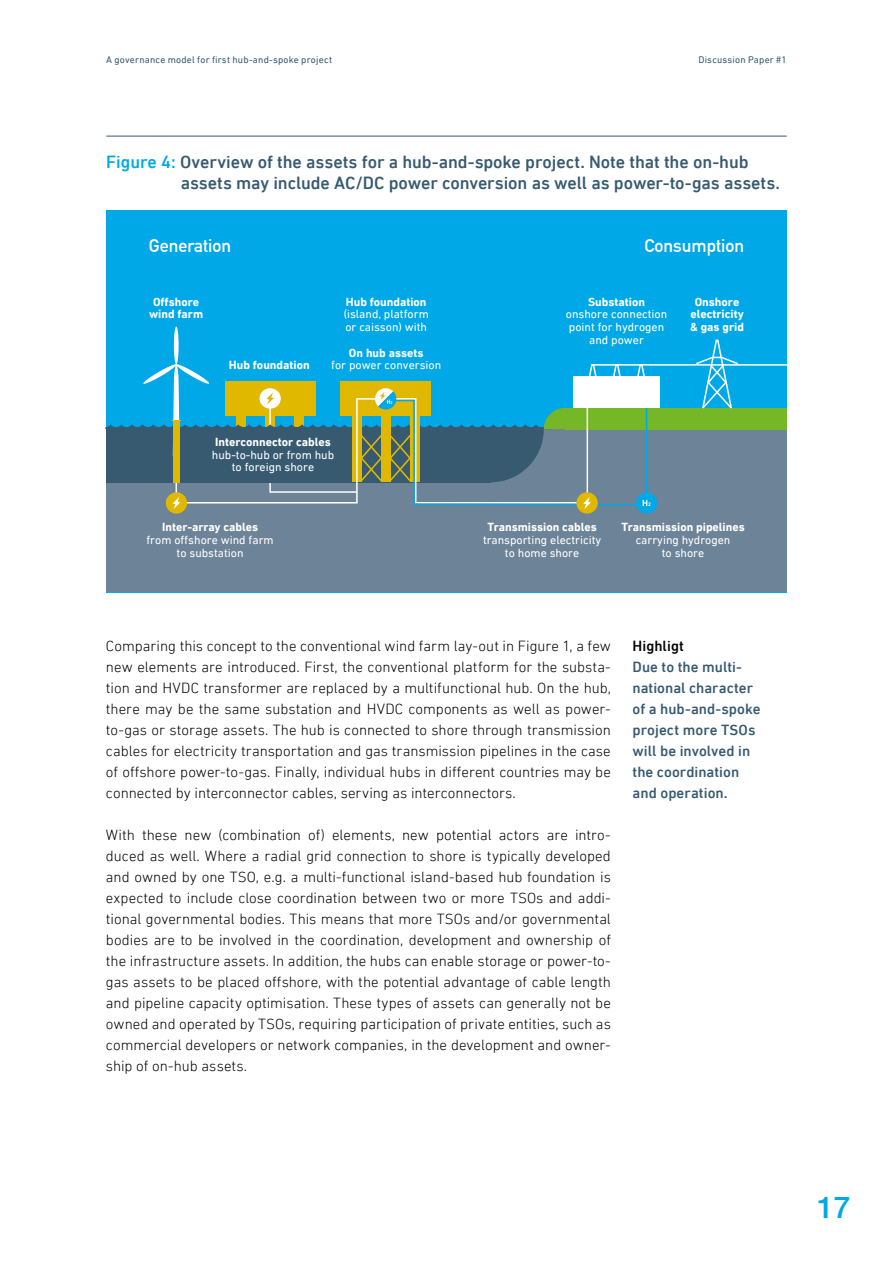
<style>
.page{position:relative;width:893px;height:1263px;background:#fff}
.page>*{position:absolute;margin:0;border:0;box-sizing:border-box;transform-origin:0 0}
.t1{font:500 30px "Helvetica Neue LT Pro";color:#00a8e7}
.Figur_OVERSKRIFT{font:500 18px/21px "DIN Next LT Pro";letter-spacing:-.005em;color:#375a71}
.t2{font:700 18px "DIN Alternate";color:#fff}
.Body{font:300 15px/21px "DIN Next LT Pro";color:#000;text-align:justify}
.Highlights_BRØD{font:500 15px/21px "DIN Next LT Pro";letter-spacing:.005em;color:#375a71}
.Highlights_OVERSKRIF{font:500 15px "DIN Next LT Pro";color:#000}
.t3{font:12px/12.8px "DIN Next LT Pro";color:#fff;text-align:center}
.t4{font:700 12px/12.8px "DIN Next LT Pro";color:#fff;text-align:center}
.t5{font:9.75px "DIN Next LT Pro";letter-spacing:.02em;color:#375a71}
.s1{color:#00a8e7}
.s2{font-weight:700}
</style>
<div class="page">
<div style="left:106px;top:210px;width:681px;height:382px;background:#00a8e7"></div>
<div style="left:106px;top:429px;width:681px;height:163px;background:#6c8398"></div>
<div style="left:565px;top:408px;width:222px;height:21px;background:#75b727"></div>
<svg style="left:166px;top:492px;width:21px;height:22px"></svg>
<div style="left:636px;top:492px;width:21px;height:22px;background:#00a8e7;border-radius:50%"></div>
<svg style="left:576px;top:492px;width:22px;height:22px"></svg>
<svg style="left:696px;top:339px;width:42px;height:70px"></svg>
<div style="left:574px;top:376px;width:86px;height:32px;background:#fff"></div>
<hr style="left:592px;top:364px;width:104px;height:2px;background:#fff">
<hr style="left:738px;top:364px;width:49px;height:2px;background:#fff">
<svg style="left:106px;top:326px;width:544px;height:183px"></svg>
<hr style="left:106px;top:136px;width:681px;height:1px;background:#375a71">
<p class="t5" style="left:106px;top:54px;width:227px">A governance model for first hub-and-spoke project</p>
<p class="t5" style="left:698px;top:54px;width:90px">Discussion Paper #1</p>
<p class="Figur_OVERSKRIFT" style="left:181px;top:151px;width:601px;text-indent:-74px"><span class="s1">Figure 4:</span> Overview of the assets for a hub-and-spoke project. Note that the on-hub assets may include AC/DC power conversion as well as power-to-gas assets.</p>
<p class="t2" style="left:149px;top:232px;width:84px">Generation</p>
<p class="t2" style="left:645px;top:232px;width:101px">Consumption</p>
<p class="t3" style="left:566px;top:295px;width:103px"><span class="s2">Substation </span>onshore connection point for hydrogen and power</p>
<p class="t4" style="left:149px;top:295px;width:56px">Offshore wind farm</p>
<p class="t4" style="left:690px;top:295px;width:55px">Onshore electricity &amp; gas grid</p>
<p class="t3" style="left:344px;top:295px;width:87px;text-align:left"><span class="s2">Hub foundation </span>(island, platform or caisson) with</p>
<p class="t4" style="left:349px;top:346px;width:76px">On hub assets</p>
<p class="t4" style="left:229px;top:359px;width:82px">Hub foundation</p>
<p class="t3" style="left:331px;top:359px;width:111px">for power conversion</p>
<p class="t3" style="left:212px;top:435px;width:124px"><span class="s2">Interconnector cables </span>hub-to-hub or from hub to foreign shore</p>
<p class="t3" style="left:146px;top:521px;width:129px"><span class="s2">Inter-array cables<br></span>from offshore wind farm to substation</p>
<p class="t3" style="left:483px;top:521px;width:120px"><span class="s2">Transmission cables </span>transporting electricity to home shore</p>
<p class="t3" style="left:621px;top:521px;width:125px"><span class="s2">Transmission pipelines </span>carrying hydrogen<br>to shore</p>
<p class="Body" style="left:106px;top:635px;width:506px">Comparing this concept to the conventional wind farm lay-out in Figure 1, a few new elements are introduced. First, the conventional platform for the substa&shy;tion and HVDC transformer are replaced by a multifunctional hub. On the hub, there may be the same substation and HVDC components as well as power&shy;to-gas or storage assets. The hub is connected to shore through transmission cables for electricity transportation and gas transmission pipelines in the case of offshore power-to-gas. Finally, individual hubs in different countries may be connected by interconnector cables, serving as interconnectors.</p>
<p class="Body" style="left:106px;top:824px;width:506px">With these new (combination of) elements, new potential actors are intro&shy;duced as well. Where a radial grid connection to shore is typically developed and owned by one TSO, e.g. a multi-functional island-based hub foundation is expected to include close coordination between two or more TSOs and addi&shy;tional governmental bodies. This means that more TSOs and/or governmental bodies are to be involved in the coordination, development and ownership of the infrastructure assets. In addition, the hubs can enable storage or power-to&shy;gas assets to be placed offshore, with the potential advantage of cable length and pipeline capacity optimisation. These types of assets can generally not be owned and operated by TSOs, requiring participation of private entities, such as commercial developers or network companies, in the development and owner&shy;ship of on-hub assets.</p>
<p class="Highlights_OVERSKRIF" style="left:632px;top:637px;width:53px">Highligt</p>
<p class="Highlights_BRØD" style="left:632px;top:656px;width:130px">Due to the multi&shy;national character of a hub-and-spoke project more TSOs will be involved in the coordination and operation.</p>
<h1 class="t1" style="left:817px;top:1189px;width:35px">17</h1>
</div>
